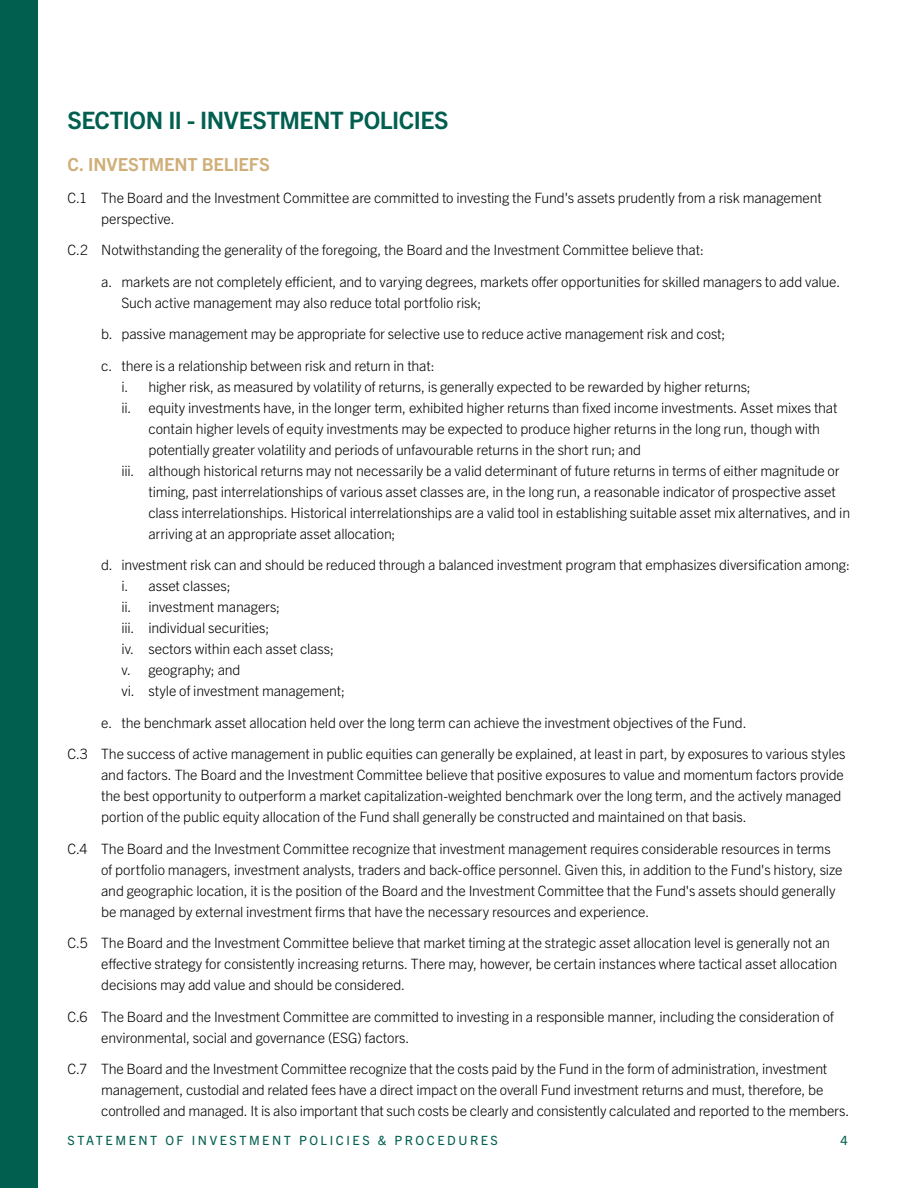
<style>
.page{position:relative;width:918px;height:1188px;background:#fff}
.page>*{position:absolute;margin:0;border:0;box-sizing:border-box;transform-origin:0 0}
.t1{font:700 24px "Trade Gothic Next LT Pro";letter-spacing:-.02em;color:#005f4f}
.t2{font:700 18px "Trade Gothic Next LT Pro";letter-spacing:-.01em;color:#cfae78}
.t3{font:300 14.25px/21px "Trade Gothic Next LT Pro";letter-spacing:-.01em;color:#000}
.t4{font:12.75px "Trade Gothic Next LT Pro";letter-spacing:.2em;color:#005f4f}
</style>
<div class="page">
<div style="left:0;top:0;width:38px;height:1188px;background:#005f4f"></div>
<h2 class="t1" style="left:68px;top:104px;width:383px">SECTION II - INVESTMENT POLICIES</h2>
<h3 class="t2" style="left:68px;top:152px;width:204px">C. INVESTMENT BELIEFS</h3>
<p class="t3" style="left:101px;top:186px;width:722px;text-indent:-34px">C.1 The Board and the Investment Committee are committed to investing the Fund's assets prudently from a risk management perspective.</p>
<p class="t3" style="left:68px;top:238px;width:638px">C.2 Notwithstanding the generality of the foregoing, the Board and the Investment Committee believe that:</p>
<p class="t3" style="left:121px;top:270px;width:720px;text-indent:-20px">a. markets are not completely efficient, and to varying degrees, markets offer opportunities for skilled managers to add value.<br>Such active management may also reduce total portfolio risk;</p>
<p class="t3" style="left:101px;top:322px;width:626px">b. passive management may be appropriate for selective use to reduce active management risk and cost;</p>
<p class="t3" style="left:101px;top:354px;width:335px">c. there is a relationship between risk and return in that:</p>
<p class="t3" style="left:121px;top:375px;width:631px">i. higher risk, as measured by volatility of returns, is generally expected to be rewarded by higher returns;</p>
<p class="t3" style="left:148px;top:396px;width:691px;text-indent:-27px">ii. equity investments have, in the longer term, exhibited higher returns than fixed income investments. Asset mixes that contain higher levels of equity investments may be expected to produce higher returns in the long run, though with potentially greater volatility and periods of unfavourable returns in the short run; and</p>
<p class="t3" style="left:148px;top:459px;width:703px;text-indent:-27px">iii. although historical returns may not necessarily be a valid determinant of future returns in terms of either magnitude or timing, past interrelationships of various asset classes are, in the long run, a reasonable indicator of prospective asset class interrelationships. Historical interrelationships are a valid tool in establishing suitable asset mix alternatives, and in arriving at an appropriate asset allocation;</p>
<p class="t3" style="left:101px;top:553px;width:750px">d. investment risk can and should be reduced through a balanced investment program that emphasizes diversification among:</p>
<p class="t3" style="left:121px;top:574px;width:111px">i. asset classes;</p>
<p class="t3" style="left:121px;top:595px;width:160px">ii. investment managers;</p>
<p class="t3" style="left:121px;top:616px;width:149px">iii. individual securities;</p>
<p class="t3" style="left:121px;top:637px;width:214px">iv. sectors within each asset class;</p>
<p class="t3" style="left:121px;top:658px;width:121px">v. geography; and</p>
<p class="t3" style="left:121px;top:679px;width:225px">vi. style of investment management;</p>
<p class="t3" style="left:101px;top:711px;width:647px">e. the benchmark asset allocation held over the long term can achieve the investment objectives of the Fund.</p>
<p class="t3" style="left:101px;top:742px;width:746px;text-indent:-34px">C.3 The success of active management in public equities can generally be explained, at least in part, by exposures to various styles and factors. The Board and the Investment Committee believe that positive exposures to value and momentum factors provide the best opportunity to outperform a market capitalization-weighted benchmark over the long term, and the actively managed portion of the public equity allocation of the Fund shall generally be constructed and maintained on that basis.</p>
<p class="t3" style="left:101px;top:837px;width:743px;text-indent:-34px">C.4 The Board and the Investment Committee recognize that investment management requires considerable resources in terms of portfolio managers, investment analysts, traders and back-office personnel. Given this, in addition to the Fund's history, size and geographic location, it is the position of the Board and the Investment Committee that the Fund's assets should generally be managed by external investment firms that have the necessary resources and experience.</p>
<p class="t3" style="left:101px;top:932px;width:738px;text-indent:-34px">C.5 The Board and the Investment Committee believe that market timing at the strategic asset allocation level is generally not an effective strategy for consistently increasing returns. There may, however, be certain instances where tactical asset allocation decisions may add value and should be considered.</p>
<p class="t3" style="left:101px;top:1005px;width:734px;text-indent:-34px">C.6 The Board and the Investment Committee are committed to investing in a responsible manner, including the consideration of environmental, social and governance (ESG) factors.</p>
<p class="t3" style="left:101px;top:1058px;width:750px;text-indent:-34px">C.7 The Board and the Investment Committee recognize that the costs paid by the Fund in the form of administration, investment management, custodial and related fees have a direct impact on the overall Fund investment returns and must, therefore, be controlled and managed. It is also important that such costs be clearly and consistently calculated and reported to the members.</p>
<p class="t4" style="left:68px;top:1132px;width:432px">STATEMENT OF INVESTMENT POLICIES &amp; PROCEDURES</p>
<p class="t4" style="left:841px;top:1132px;width:9px">4</p>
</div>
